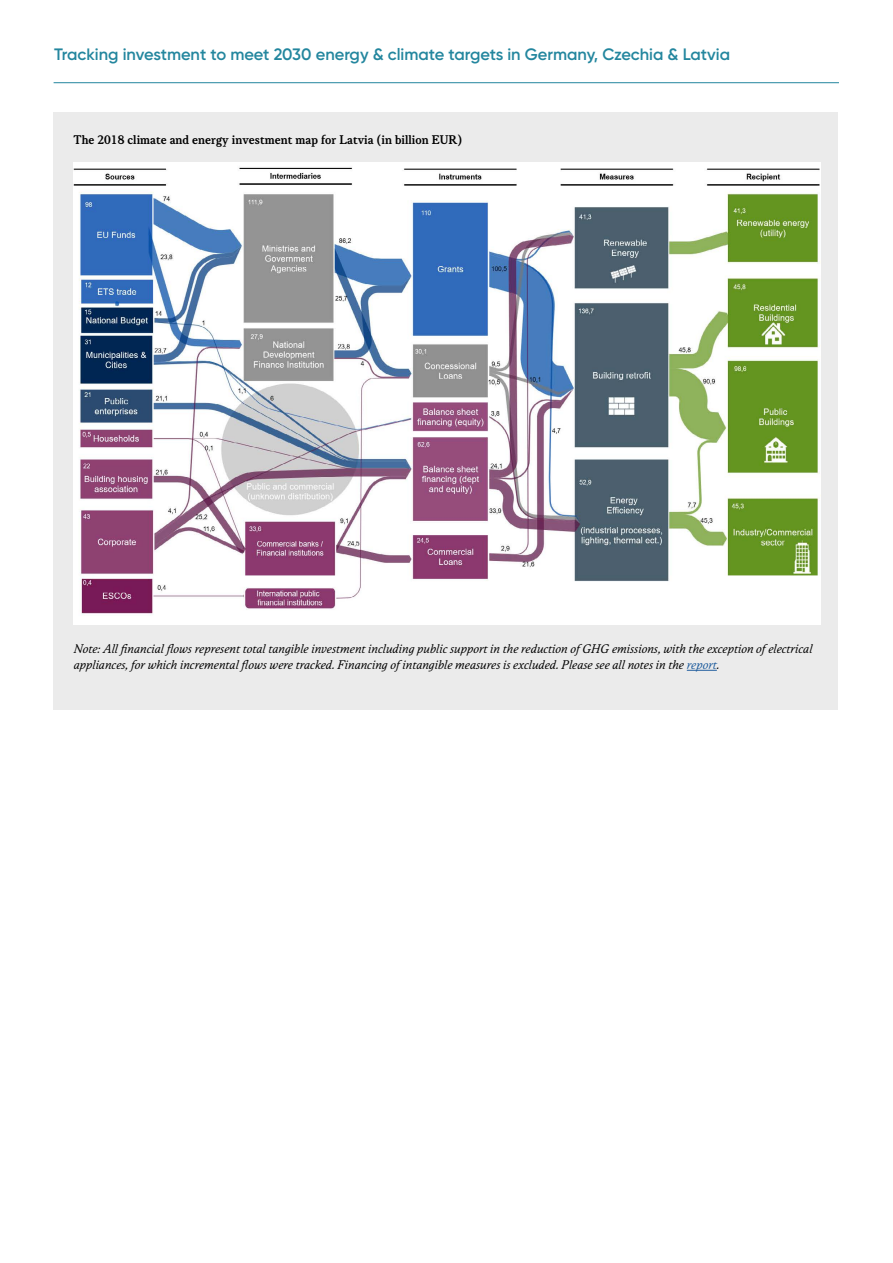
<style>
.page{position:relative;width:893px;height:1263px;background:#fff}
.page>*{position:absolute;margin:0;border:0;box-sizing:border-box;transform-origin:0 0}
.t1{font:600 16.5px "Gilroy";color:#23869e}
.t2{font:13.5px/16.2px "Korpus A16";color:#000}
.t3{font:13.5px "Korpus C";color:#000}
.s1{color:#215e9e}
</style>
<div class="page">
<hr style="left:54px;top:82px;width:785px;height:1px;background:#23869e">
<div style="left:53px;top:112px;width:785px;height:598px;background:#ebebeb"></div>
<img style="left:73px;top:162px;width:747px;height:463px">
<hr style="left:687px;top:670px;width:30px;height:1px;background:#215e9e">
<p class="t1" style="left:54px;top:44px;width:678px">Tracking investment to meet 2030 energy &amp; climate targets in Germany, Czechia &amp; Latvia</p>
<p class="t3" style="left:73px;top:132px;width:390px">The 2018 climate and energy investment map for Latvia (in billion EUR)</p>
<p class="t2" style="left:74px;top:640px;width:740px">Note: All financial flows represent total tangible investment including public support in the reduction of GHG emissions, with the exception of electrical appliances, for which incremental flows were tracked. Financing of intangible measures is excluded. Please see all notes in the <span class="s1">report</span>.</p>
</div>
